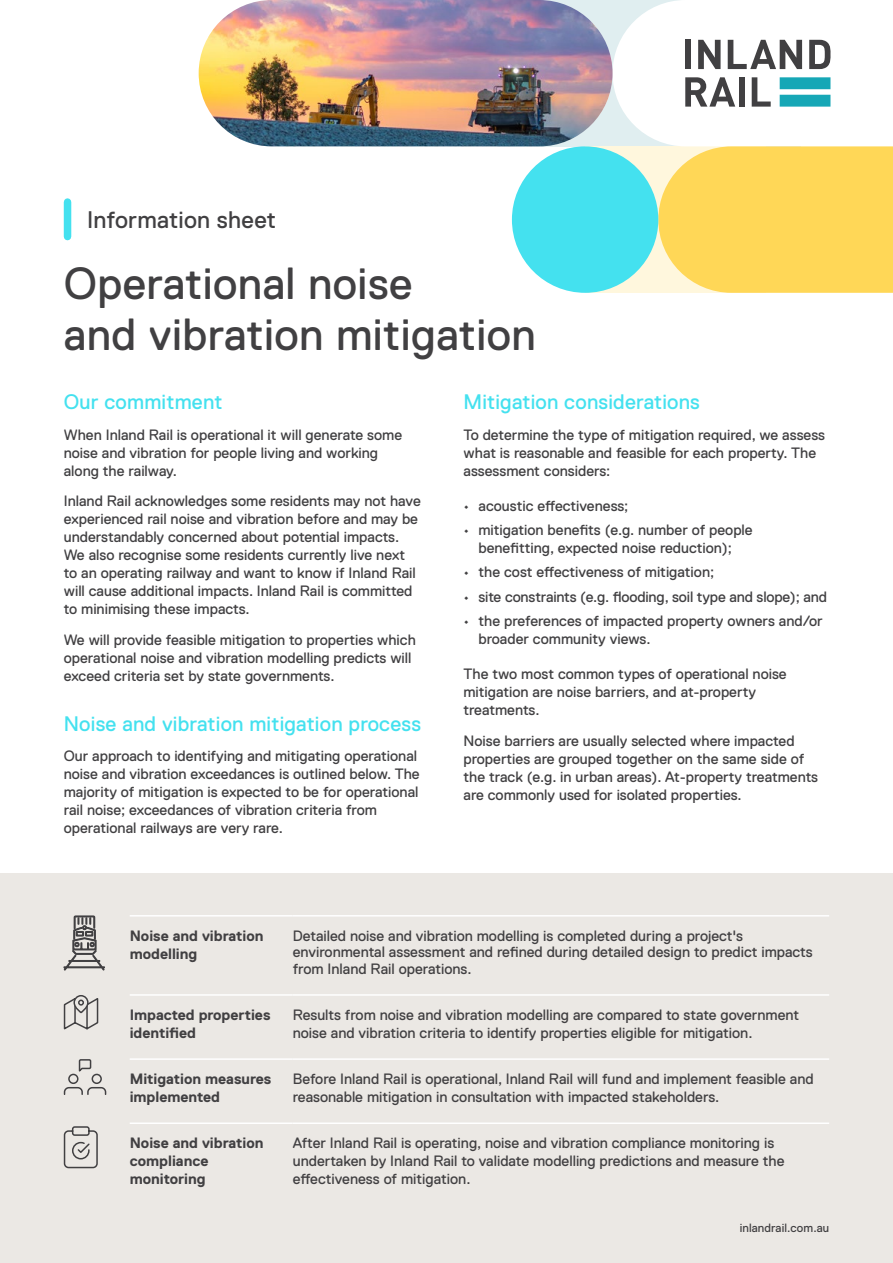
<style>
.page{position:relative;width:893px;height:1263px;background:#fff}
.page>*{position:absolute;margin:0;border:0;box-sizing:border-box;transform-origin:0 0}
.t1{font:45px/51px "Replica LL";letter-spacing:.01em;color:#414042}
.t2{font:24px "Replica LL";letter-spacing:.01em;color:#414042}
.t3{font:21px "Replica LL";letter-spacing:.01em;color:#44e1ef}
.Body_Copy{font:15px/18px "Replica LL";color:#414042}
.Body_Copy-2{font:700 15px/18px "Replica LL";color:#414042}
.URL_footer{font:12px "Replica LL";letter-spacing:.01em;color:#414042}
</style>
<div class="page">
<div style="left:498px;top:0;width:303px;height:146px;background:#e0eef0"></div>
<div style="left:512px;top:146px;width:146px;height:147px;background:#44e1ef;border-radius:50%"></div>
<div style="left:0;top:874px;width:893px;height:389px;background:#ebe8e4"></div>
<img style="left:199px;top:0;width:414px;height:146px;border-radius:73px">
<svg style="left:613px;top:0;width:280px;height:293px"></svg>
<hr style="left:130px;top:915px;width:163px;height:1px;background:#fff">
<hr style="left:293px;top:915px;width:536px;height:1px;background:#fff">
<hr style="left:130px;top:994px;width:163px;height:2px;background:#fff">
<hr style="left:293px;top:994px;width:536px;height:2px;background:#fff">
<hr style="left:130px;top:1058px;width:163px;height:2px;background:#fff">
<hr style="left:293px;top:1058px;width:536px;height:2px;background:#fff">
<hr style="left:130px;top:1122px;width:163px;height:2px;background:#fff">
<hr style="left:293px;top:1122px;width:536px;height:2px;background:#fff">
<svg style="left:64px;top:916px;width:41px;height:54px"></svg>
<svg style="left:63px;top:995px;width:36px;height:35px"></svg>
<svg style="left:63px;top:1059px;width:44px;height:36px"></svg>
<svg style="left:63px;top:1126px;width:35px;height:43px"></svg>
<div style="left:64px;top:202px;width:7px;height:35px;background:#44e1ef"></div>
<p class="t2" style="left:87px;top:206px;width:190px">Information sheet</p>
<h1 class="t1" style="left:64px;top:258px;width:474px">Operational noise<br>and vibration mitigation</h1>
<h2 class="t3" style="left:64px;top:390px;width:160px">Our commitment</h2>
<p class="Body_Copy" style="left:64px;top:425px;width:340px">When Inland Rail is operational it will generate some noise and vibration for people living and working along the railway.</p>
<p class="Body_Copy" style="left:64px;top:492px;width:358px">Inland Rail acknowledges some residents may not have experienced rail noise and vibration before and may be understandably concerned about potential impacts.<br>We also recognise some residents currently live next to an operating railway and want to know if Inland Rail will cause additional impacts. Inland Rail is committed to minimising these impacts.</p>
<p class="Body_Copy" style="left:64px;top:631px;width:354px">We will provide feasible mitigation to properties which operational noise and vibration modelling predicts will exceed criteria set by state governments.</p>
<h2 class="t3" style="left:64px;top:712px;width:359px">Noise and vibration mitigation process</h2>
<p class="Body_Copy" style="left:64px;top:747px;width:357px">Our approach to identifying and mitigating operational noise and vibration exceedances is outlined below. The majority of mitigation is expected to be for operational rail noise; exceedances of vibration criteria from operational railways are very rare.</p>
<h2 class="t3" style="left:463px;top:390px;width:238px">Mitigation considerations</h2>
<p class="Body_Copy" style="left:463px;top:425px;width:363px">To determine the type of mitigation required, we assess what is reasonable and feasible for each property. The assessment considers:</p>
<p class="Body_Copy" style="left:463px;top:496px;width:166px">• acoustic effectiveness;</p>
<p class="Body_Copy" style="left:463px;top:521px;width:291px;text-align:center">• mitigation benefits (e.g. number of people benefitting, expected noise reduction);</p>
<p class="Body_Copy" style="left:463px;top:563px;width:252px">• the cost effectiveness of mitigation;</p>
<p class="Body_Copy" style="left:463px;top:588px;width:365px">• site constraints (e.g. flooding, soil type and slope); and</p>
<p class="Body_Copy" style="left:478px;top:612px;width:346px;text-indent:-15px">• the preferences of impacted property owners and/or broader community views.</p>
<p class="Body_Copy" style="left:463px;top:665px;width:325px">The two most common types of operational noise mitigation are noise barriers, and at-property treatments.</p>
<p class="Body_Copy" style="left:463px;top:732px;width:356px">Noise barriers are usually selected where impacted properties are grouped together on the same side of the track (e.g. in urban areas). At-property treatments are commonly used for isolated properties.</p>
<p class="Body_Copy-2" style="left:130px;top:926px;width:135px">Noise and vibration modelling</p>
<p class="Body_Copy" style="left:293px;top:927px;width:521px;line-height:16.5px">Detailed noise and vibration modelling is completed during a project's environmental assessment and refined during detailed design to predict impacts from Inland Rail operations.</p>
<p class="Body_Copy-2" style="left:130px;top:1006px;width:142px">Impacted properties identified</p>
<p class="Body_Copy" style="left:293px;top:1006px;width:508px">Results from noise and vibration modelling are compared to state government noise and vibration criteria to identify properties eligible for mitigation.</p>
<p class="Body_Copy-2" style="left:130px;top:1070px;width:143px">Mitigation measures implemented</p>
<p class="Body_Copy" style="left:293px;top:1070px;width:522px">Before Inland Rail is operational, Inland Rail will fund and implement feasible and reasonable mitigation in consultation with impacted stakeholders.</p>
<p class="Body_Copy-2" style="left:130px;top:1134px;width:135px">Noise and vibration compliance monitoring</p>
<p class="Body_Copy" style="left:293px;top:1134px;width:493px">After Inland Rail is operating, noise and vibration compliance monitoring is undertaken by Inland Rail to validate modelling predictions and measure the effectiveness of mitigation.</p>
<p class="URL_footer" style="left:740px;top:1221px;width:91px">inlandrail.com.au</p>
</div>
